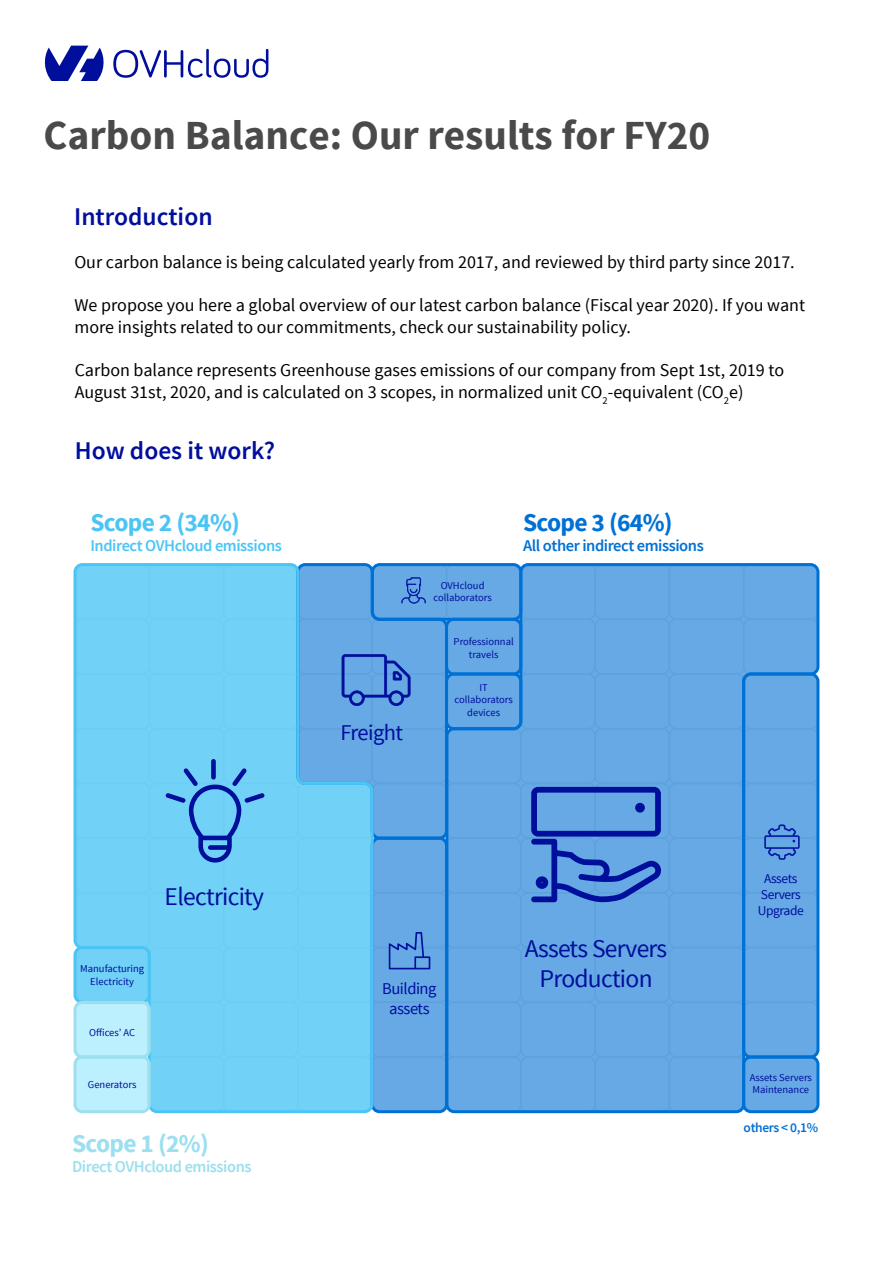
<style>
.page{position:relative;width:893px;height:1263px;background:#fff}
.page>*{position:absolute;margin:0;border:0;box-sizing:border-box;transform-origin:0 0}
.t1{font:700 41.25px "Source Sans Pro";color:#4a4a4a}
.t2{font:25.5px/30.6px "Source Sans Pro";letter-spacing:-.025em;color:#000e9c;text-align:center}
.t3{font:600 25.5px "Source Sans Pro";color:#000e9c}
.t4{font:700 25.5px "Source Sans Pro";letter-spacing:-.025em;color:#0071d4}
.t5{font:700 25.5px "Source Sans Pro";letter-spacing:-.025em;color:#4cc5f5}
.t6{font:700 25.5px "Source Sans Pro";letter-spacing:-.025em;color:#9cdfef}
.t7{font:22.5px "Source Sans Pro";letter-spacing:-.025em;color:#000e9c}
.t8{font:18px/21.6px "Source Sans Pro";color:#000}
.t9{font:600 16.5px "Source Sans Pro";letter-spacing:-.025em;color:#0071d4}
.t10{font:600 16.5px "Source Sans Pro";letter-spacing:-.025em;color:#4cc5f5}
.t11{font:600 16.5px "Source Sans Pro";letter-spacing:-.025em;color:#9cdfef}
.t12{font:16.5px/19.8px "Source Sans Pro";letter-spacing:-.025em;color:#000e9c;text-align:center}
.t13{font:13.5px/16.2px "Source Sans Pro";letter-spacing:-.025em;color:#000e9c;text-align:center}
.t14{font:600 13.5px "Source Sans Pro";letter-spacing:-.025em;color:#0071d4}
.t15{font:10.5px/12.6px "Source Sans Pro";color:#000e9c;text-align:center}
</style>
<div class="page">
<div style="left:372px;top:838px;width:74px;height:274px;background:#66a9e5;border-radius:7px"></div>
<div style="left:447px;top:563px;width:373px;height:551px;background:#66a9e5"></div>
<div style="left:371px;top:837px;width:77px;height:276px;border:3px solid #0071d4;border-radius:7px"></div>
<div style="left:445px;top:618px;width:77px;height:57px;border:3px solid #0071d4;border-radius:7px"></div>
<div style="left:445px;top:672px;width:77px;height:58px;border:3px solid #0071d4;border-radius:7px"></div>
<div style="left:742px;top:1055px;width:77px;height:58px;border:3px solid #0071d4;border-radius:7px"></div>
<svg style="left:73px;top:563px;width:302px;height:551px;background:#72d0f6"></svg>
<div style="left:74px;top:1001px;width:77px;height:57px;border:3px solid #9cdfef;border-radius:7px"></div>
<div style="left:74px;top:1055px;width:77px;height:58px;border:3px solid #9cdfef;border-radius:7px"></div>
<svg style="left:389px;top:932px;width:41px;height:37px"></svg>
<svg style="left:44px;top:46px;width:60px;height:35px"></svg>
<svg style="left:113px;top:49px;width:155px;height:29px"></svg>
<svg style="left:295px;top:563px;width:154px;height:278px;background:#5ea7e4"></svg>
<h1 class="t1" style="left:44px;top:109px;width:668px">Carbon Balance: Our results for FY20</h1>
<h2 class="t3" style="left:74px;top:200px;width:140px">Introduction</h2>
<p class="t8" style="left:74px;top:252px;width:722px">Our carbon balance is being calculated yearly from 2017, and reviewed by third party since 2017.</p>
<p class="t8" style="left:74px;top:295px;width:732px">We propose you here a global overview of our latest carbon balance (Fiscal year 2020). If you want more insights related to our commitments, check our sustainability policy.</p>
<p class="t8" style="left:75px;top:360px;width:711px">Carbon balance represents Greenhouse gases emissions of our company from Sept 1st, 2019 to<br>August 31st, 2020, and is calculated on 3 scopes, in normalized unit CO<sub>2</sub>-equivalent (CO<sub>2</sub>e)</p>
<h2 class="t3" style="left:75px;top:434px;width:202px">How does it work?</h2>
<h2 class="t5" style="left:90px;top:506px;width:151px">Scope 2 (34%)</h2>
<p class="t10" style="left:90px;top:535px;width:193px">Indirect OVHcloud emissions</p>
<p class="t15" style="left:80px;top:962px;width:65px">Manufacturing<br>Electricity</p>
<p class="t15" style="left:89px;top:1026px;width:47px">Offices’ AC</p>
<p class="t15" style="left:88px;top:1078px;width:50px">Generators</p>
<h2 class="t2" style="left:165px;top:882px;width:101px">Electricity</h2>
<h2 class="t6" style="left:72px;top:1127px;width:138px">Scope 1 (2%)</h2>
<p class="t11" style="left:72px;top:1156px;width:181px">Direct OVHcloud emissions</p>
<p class="t7" style="left:341px;top:718px;width:64px">Freight</p>
<p class="t15" style="left:433px;top:579px;width:60px">OVHcloud collaborators</p>
<h2 class="t4" style="left:523px;top:506px;width:151px">Scope 3 (64%)</h2>
<p class="t9" style="left:523px;top:535px;width:182px">All other indirect emissions</p>
<p class="t15" style="left:454px;top:636px;width:62px">Professionnal travels</p>
<p class="t15" style="left:454px;top:681px;width:60px">IT collaborators devices</p>
<p class="t12" style="left:382px;top:979px;width:56px">Building assets</p>
<h2 class="t2" style="left:525px;top:933px;width:144px">Assets Servers<br>Production</h2>
<p class="t13" style="left:758px;top:870px;width:48px">Assets<br>Servers<br>Upgrade</p>
<p class="t15" style="left:750px;top:1071px;width:64px;text-align:left">Assets Servers<br>Maintenance</p>
<p class="t14" style="left:744px;top:1119px;width:76px">others &lt; 0,1%</p>
</div>
